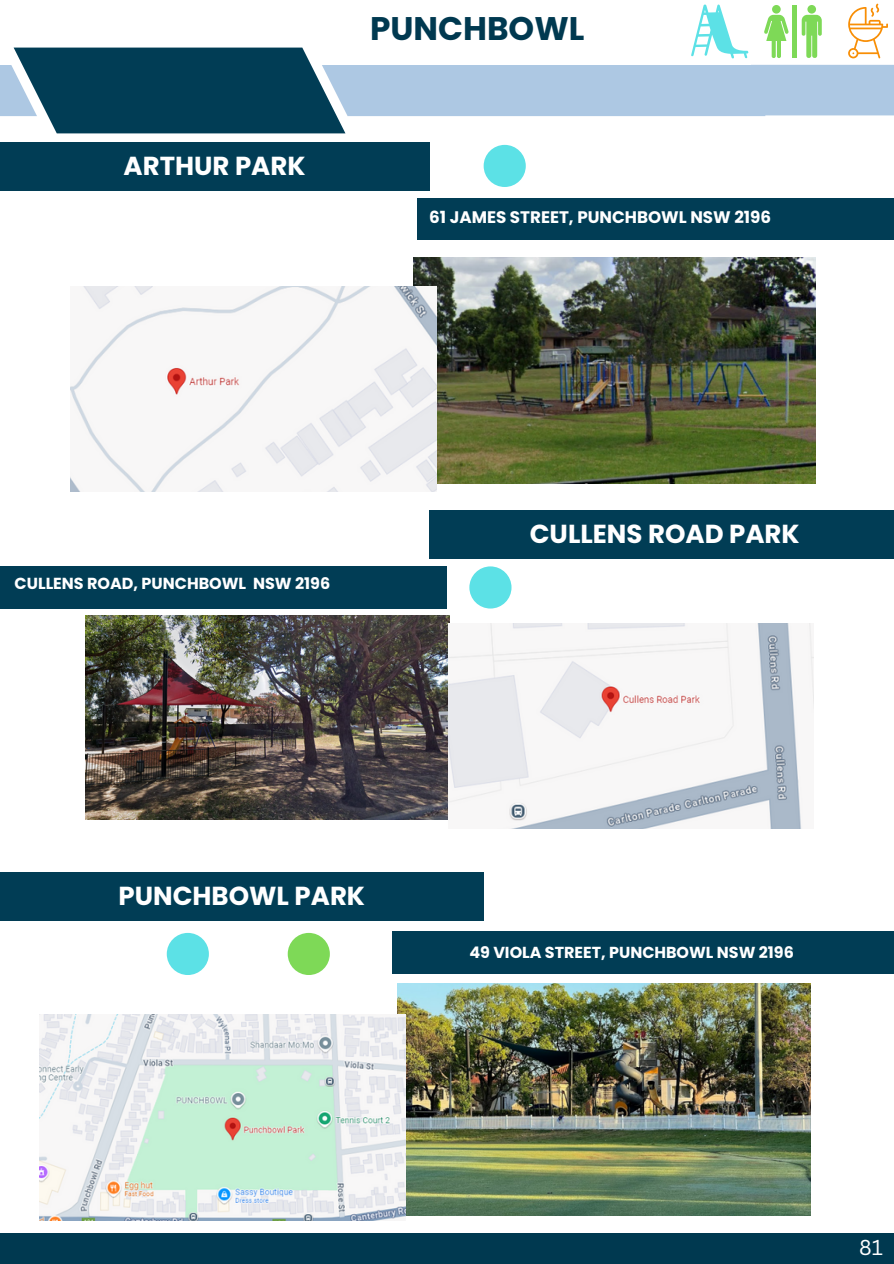
<style>
.page{position:relative;width:894px;height:1264px;background:#fff}
.page>*{position:absolute;margin:0;border:0;box-sizing:border-box;transform-origin:0 0}
.t1{font:700 32.7px "Poppins";color:#003950}
.t2{font:700 26.1px "Poppins";color:#fff}
.t3{font:21px "Canva Sans";color:#fff}
.t4{font:700 16.65px "Poppins";color:#fff}
.t5{font:700 16.05px "Poppins";color:#fff}
.t6{font:700 15.9px "Poppins";color:#fff}
</style>
<div class="page">
<div style="left:0;top:142px;width:429px;height:48px;background:#013d55"></div>
<div style="left:429px;top:510px;width:464px;height:48px;background:#013d55"></div>
<div style="left:0;top:566px;width:446px;height:43px;background:#013d55"></div>
<div style="left:0;top:872px;width:483px;height:48px;background:#013d55"></div>
<div style="left:392px;top:931px;width:501px;height:42px;background:#013d55"></div>
<div style="left:416px;top:198px;width:477px;height:42px;background:#013d55"></div>
<div style="left:167px;top:932px;width:42px;height:43px;background:#5ce1e6;border-radius:50%"></div>
<div style="left:287px;top:932px;width:43px;height:43px;background:#7ed957;border-radius:50%"></div>
<div style="left:469px;top:566px;width:42px;height:42px;background:#5ce1e6;border-radius:50%"></div>
<svg style="left:0;top:4px;width:893px;height:129px"></svg>
<img style="left:413px;top:257px;width:402px;height:227px">
<img style="left:71px;top:286px;width:365px;height:205px">
<img style="left:86px;top:615px;width:363px;height:204px">
<img style="left:448px;top:623px;width:365px;height:205px">
<img style="left:398px;top:983px;width:412px;height:232px">
<img style="left:39px;top:1014px;width:366px;height:206px">
<div style="left:0;top:1233px;width:893px;height:30px;background:#003950"></div>
<div style="left:483px;top:145px;width:42px;height:42px;background:#5ce1e6;border-radius:50%"></div>
<p class="t2" style="left:123px;top:147px;width:183px">ARTHUR PARK</p>
<p class="t1" style="left:370px;top:6px;width:215px">PUNCHBOWL</p>
<h1 class="t4" style="left:429px;top:205px;width:343px">61 JAMES STREET, PUNCHBOWL NSW 2196</h1>
<p class="t5" style="left:15px;top:572px;width:317px">CULLENS ROAD, PUNCHBOWL NSW 2196</p>
<p class="t2" style="left:529px;top:515px;width:271px">CULLENS ROAD PARK</p>
<p class="t2" style="left:118px;top:877px;width:248px">PUNCHBOWL PARK</p>
<p class="t6" style="left:469px;top:941px;width:326px">49 VIOLA STREET, PUNCHBOWL NSW 2196</p>
<p class="t3" style="left:859px;top:1232px;width:25px">81</p>
</div>
